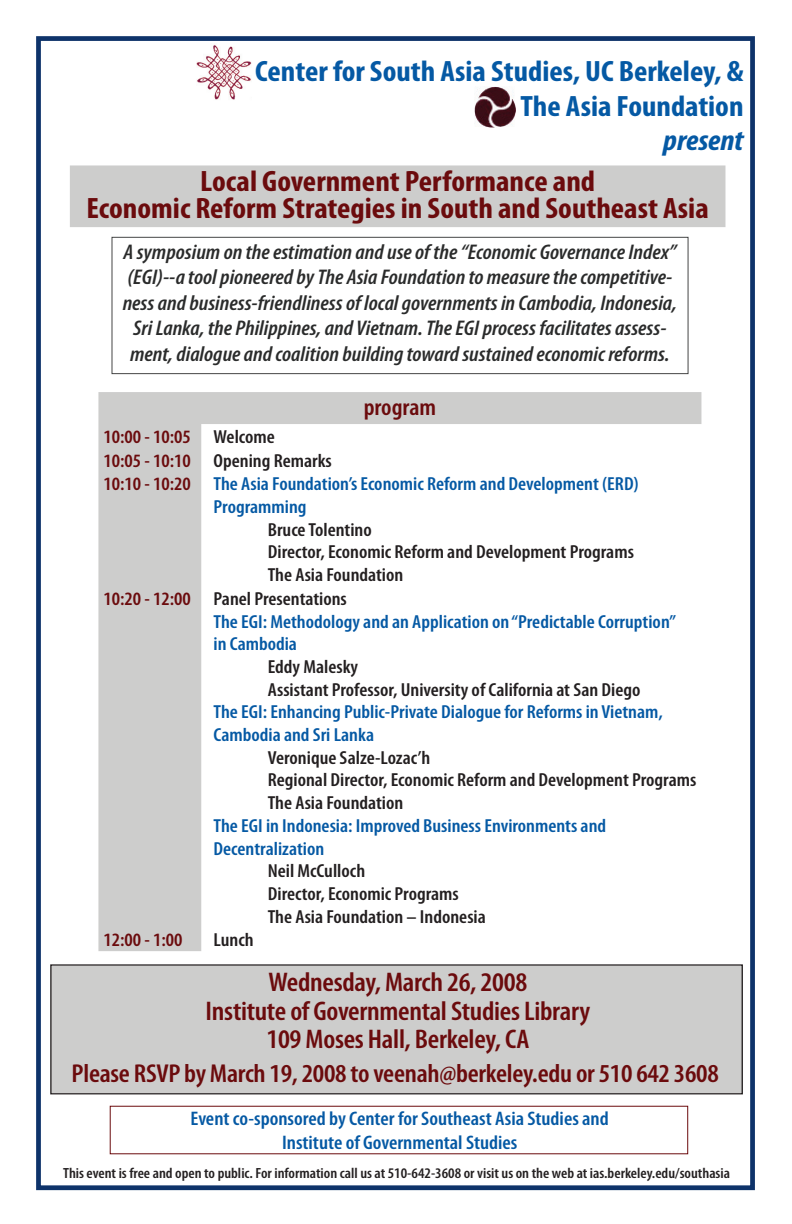
<style>
.page{position:relative;width:792px;height:1224px;background:#fff}
.page>*{position:absolute;margin:0;border:0;box-sizing:border-box;transform-origin:0 0}
.t1{font:700 condensed 29.6px/27.2px "Myriad Pro";color:#6b0b0d;text-align:center;scale:1.08 1}
.t2{font:700 condensed 29.5px/34.4px "Myriad Pro";color:#0559a4;text-align:right;scale:1.08 1}
.t3{font:italic 700 condensed 29.5px "Myriad Pro";color:#0559a4;scale:1.08 1}
.t4{font:600 condensed 27.1px/28.3px "Myriad Pro";letter-spacing:-.01em;color:#6b0b0d;text-align:center;scale:1.08 1}
.t5{font:600 condensed 26px "Myriad Pro";letter-spacing:-.01em;color:#6b0b0d;scale:1.08 1}
.t6{font:600 condensed 23.7px "Myriad Pro";color:#6b0b0d;scale:1.08 1}
.t7{font:italic 600 condensed 21.3px/25.6px "Myriad Pro";color:#2a2b2b;text-align:center;scale:1.08 1}
.t8{font:600 condensed 19.7px/23.6px "Myriad Pro";color:#0559a4;text-align:center;scale:1.08 1}
.t9{font:600 condensed 18.9px/22.7px "Myriad Pro";color:#231f20;scale:1.08 1}
.t10{font:600 condensed 18.9px/22.7px "Myriad Pro";color:#0559a4;scale:1.08 1}
.t11{font:600 condensed 18.9px "Myriad Pro";color:#6b0b0d;scale:1.08 1}
.t12{font:600 condensed 14.8px "Myriad Pro";color:#231f20;scale:1.08 1}
.s1{color:#231f20}
.s2{color:#6b0b0d}
</style>
<div class="page">
<div style="left:36px;top:36px;width:719px;height:1154px;border:5px solid #0e336a"></div>
<div style="left:51px;top:965px;width:691px;height:129px;background:#cdcdcc"></div>
<div style="left:50px;top:964px;width:693px;height:130px;border:1px solid #231f20"></div>
<svg style="left:98px;top:392px;width:603px;height:559px"></svg>
<div style="left:72px;top:167px;width:652px;height:58px;background:#cdcdcc"></div>
<div style="left:70px;top:165px;width:655px;height:62px;border:3px solid #cdcdcc"></div>
<div style="left:112px;top:237px;width:576px;height:137px;border:1px solid #454646"></div>
<img style="left:197px;top:44px;width:55px;height:56px">
<img style="left:475px;top:86px;width:41px;height:41px">
<h2 class="t2" style="left:255px;top:54px;width:454px">Center for South Asia Studies, UC Berkeley, &amp;<br>The Asia Foundation</h2>
<h2 class="t3" style="left:663px;top:122px;width:76px">present</h2>
<h1 class="t1" style="left:87px;top:167px;width:578px">Local Government Performance and<br>Economic Reform Strategies in South and Southeast Asia</h1>
<p class="t7" style="left:123px;top:238px;width:515px">A symposium on the estimation and use of the “Economic Governance Index” (EGI)--a tool pioneered by The Asia Foundation to measure the competitive&shy;ness and business-friendliness of local governments in Cambodia, Indonesia, Sri Lanka, the Philippines, and Vietnam. The EGI process facilitates assess&shy;ment, dialogue and coalition building toward sustained economic reforms.</p>
<p class="t6" style="left:364px;top:392px;width:69px">program</p>
<p class="t11" style="left:104px;top:425px;width:160px">10:00 - 10:05 <span class="s1">Welcome</span></p>
<p class="t9" style="left:104px;top:449px;width:213px"><span class="s2">10:05 - 10:10</span> Opening Remarks</p>
<p class="t10" style="left:104px;top:472px;width:497px"><span class="s2">10:10 - 10:20</span> The Asia Foundation’s Economic Reform and Development (ERD)</p>
<p class="t10" style="left:214px;top:495px;width:88px">Programming</p>
<p class="t9" style="left:268px;top:518px;width:98px">Bruce Tolentino</p>
<p class="t9" style="left:268px;top:540px;width:341px">Director, Economic Reform and Development Programs</p>
<p class="t9" style="left:268px;top:563px;width:127px">The Asia Foundation</p>
<p class="t9" style="left:104px;top:587px;width:227px"><span class="s2">10:20 - 12:00</span> Panel Presentations</p>
<p class="t10" style="left:214px;top:610px;width:430px">The EGI: Methodology and an Application on “Predictable Corruption”</p>
<p class="t10" style="left:214px;top:632px;width:79px">in Cambodia</p>
<p class="t9" style="left:268px;top:655px;width:347px">Eddy Malesky<br>Assistant Professor, University of California at San Diego</p>
<p class="t10" style="left:214px;top:700px;width:418px">The EGI: Enhancing Public-Private Dialogue for Reforms in Vietnam,<br>Cambodia and Sri Lanka</p>
<p class="t9" style="left:268px;top:746px;width:398px">Veronique Salze-Lozac’h<br>Regional Director, Economic Reform and Development Programs<br>The Asia Foundation</p>
<p class="t10" style="left:214px;top:814px;width:365px">The EGI in Indonesia: Improved Business Environments and<br>Decentralization</p>
<p class="t9" style="left:268px;top:859px;width:203px">Neil McCulloch<br>Director, Economic Programs<br>The Asia Foundation – Indonesia</p>
<p class="t11" style="left:104px;top:929px;width:75px">12:00 - 1:00</p>
<p class="t9" style="left:214px;top:928px;width:39px">Lunch</p>
<h3 class="t4" style="left:206px;top:968px;width:358px">Wednesday, March 26, 2008<br>Institute of Governmental Studies Library<br>109 Moses Hall, Berkeley, CA</h3>
<h3 class="t5" style="left:72px;top:1057px;width:601px">Please RSVP by March 19, 2008 to veenah@berkeley.edu or 510 642 3608</h3>
<p class="t8" style="left:191px;top:1106px;width:389px">Event co-sponsored by Center for Southeast Asia Studies and<br>Institute of Governmental Studies</p>
<p class="t12" style="left:63px;top:1164px;width:619px">This event is free and open to public. For information call us at 510-642-3608 or visit us on the web at ias.berkeley.edu/southasia</p>
</div>
